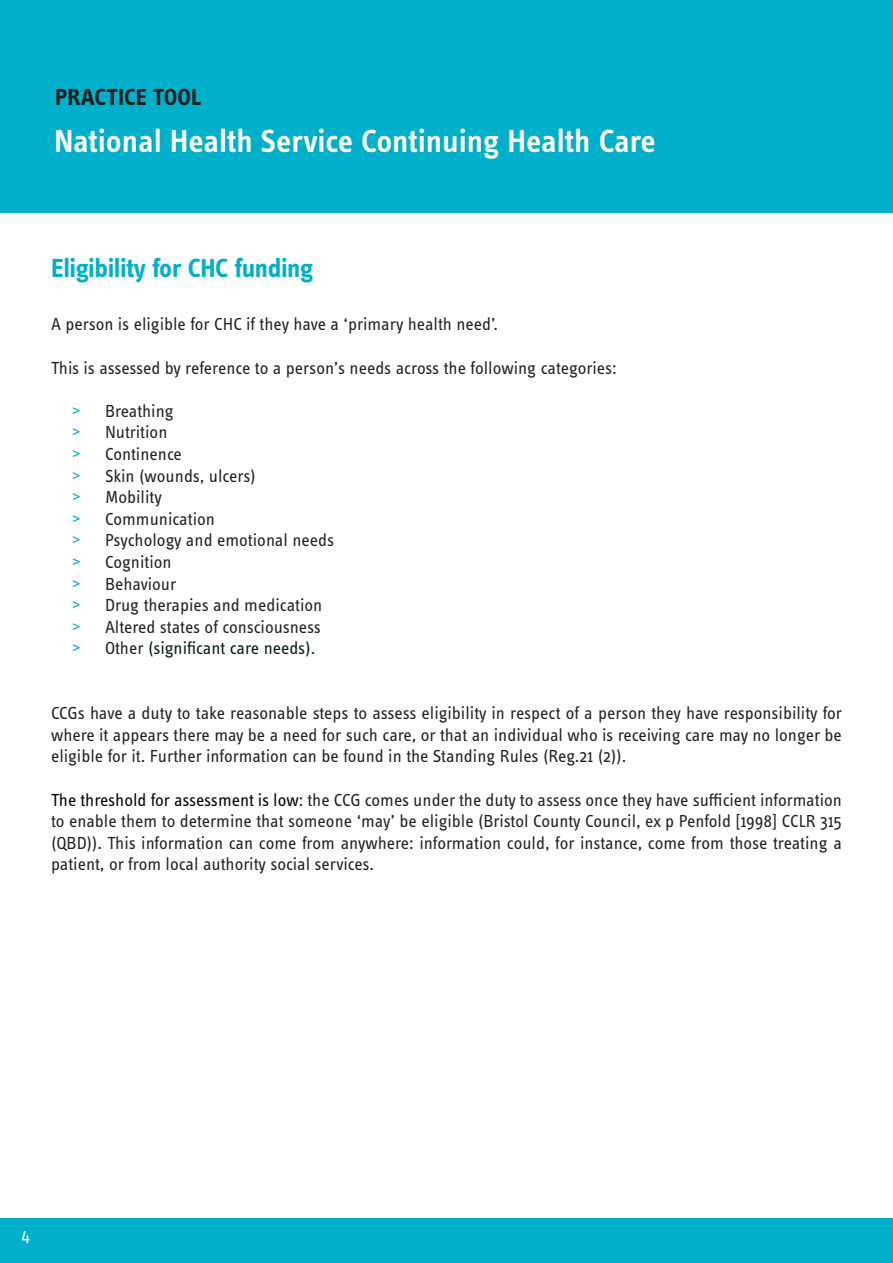
<style>
.page{position:relative;width:893px;height:1263px;background:#fff}
.page>*{position:absolute;margin:0;border:0;box-sizing:border-box;transform-origin:0 0}
.t1{font:600 33px "Info Text Pro";color:#fff}
.RiPfA_Main_header{font:700 27px "Info Text Pro";letter-spacing:-.015em;color:#00afca}
.t2{font:700 24px "Info Text Pro";color:#231f20}
.RiPfA_body_text{font:18px/21.6px "Info Text Pro";color:#231f20;text-align:justify}
.t3{font:18px "Info Text Pro";color:#001c1a}
.t4{font:18px "Info Text Pro";color:#fff}
.s1{color:#00afca}
.s2{color:#231f20}
.s3{color:#000208}
</style>
<div class="page">
<div style="left:0;top:1218px;width:893px;height:45px;background:#00afca"></div>
<div style="left:0;top:0;width:893px;height:213px;background:#00afca"></div>
<h3 class="t2" style="left:55px;top:83px;width:148px">PRACTICE TOOL</h3>
<h1 class="t1" style="left:54px;top:121px;width:603px">National Health Service Continuing Health Care</h1>
<p class="RiPfA_Main_header" style="left:51px;top:251px;width:264px">Eligibility for CHC funding</p>
<p class="RiPfA_body_text" style="left:51px;top:313px;width:449px">A person is eligible for CHC if they have a ‘primary health need’.</p>
<p class="RiPfA_body_text" style="left:51px;top:356px;width:567px">This is assessed by reference to a person’s needs across the following categories:</p>
<p class="RiPfA_body_text" style="left:72px;top:399px;width:103px"><span class="s1">&gt;</span> Breathing</p>
<p class="RiPfA_body_text" style="left:72px;top:421px;width:97px"><span class="s1">&gt;</span> Nutrition</p>
<p class="RiPfA_body_text" style="left:72px;top:443px;width:111px"><span class="s1">&gt;</span> Continence</p>
<p class="RiPfA_body_text" style="left:72px;top:464px;width:185px"><span class="s1">&gt;</span> Skin (wounds, ulcers)</p>
<p class="RiPfA_body_text" style="left:72px;top:486px;width:91px"><span class="s1">&gt;</span> Mobility</p>
<p class="RiPfA_body_text" style="left:72px;top:507px;width:144px"><span class="s1">&gt;</span> Communication</p>
<p class="RiPfA_body_text" style="left:72px;top:529px;width:263px"><span class="s1">&gt;</span> Psychology and emotional needs</p>
<p class="RiPfA_body_text" style="left:72px;top:551px;width:101px"><span class="s1">&gt;</span> Cognition</p>
<p class="RiPfA_body_text" style="left:72px;top:572px;width:106px"><span class="s1">&gt;</span> Behaviour</p>
<p class="RiPfA_body_text" style="left:72px;top:594px;width:252px"><span class="s1">&gt;</span> Drug therapies and medication</p>
<p class="RiPfA_body_text" style="left:72px;top:615px;width:250px"><span class="s1">&gt;</span> Altered states of consciousness</p>
<p class="t3" style="left:72px;top:638px;width:244px"><span class="s1">&gt;</span> <span class="s2">Other</span> (significant care needs)<span class="s2">.</span></p>
<p class="RiPfA_body_text" style="left:51px;top:702px;width:793px">CCGs have a duty to take reasonable steps to assess eligibility in respect of a person they have responsibility for where it appears there may be a need for such care, or that an individual who is receiving care may no longer be eligible for it. Further information can be found in the Standing Rules (Reg.21 (2)).</p>
<p class="RiPfA_body_text" style="left:51px;top:788px;width:792px"><span class="s3">The threshold for assessment is low</span>: the CCG comes under the duty to assess once they have sufficient information to enable them to determine that someone ‘may’ be eligible (Bristol County Council, ex p Penfold [1998] CCLR 315 (QBD)). This information can come from anywhere: information could, for instance, come from those treating a patient, or from local authority social services.</p>
<p class="t4" style="left:21px;top:1224px;width:10px">4</p>
</div>
